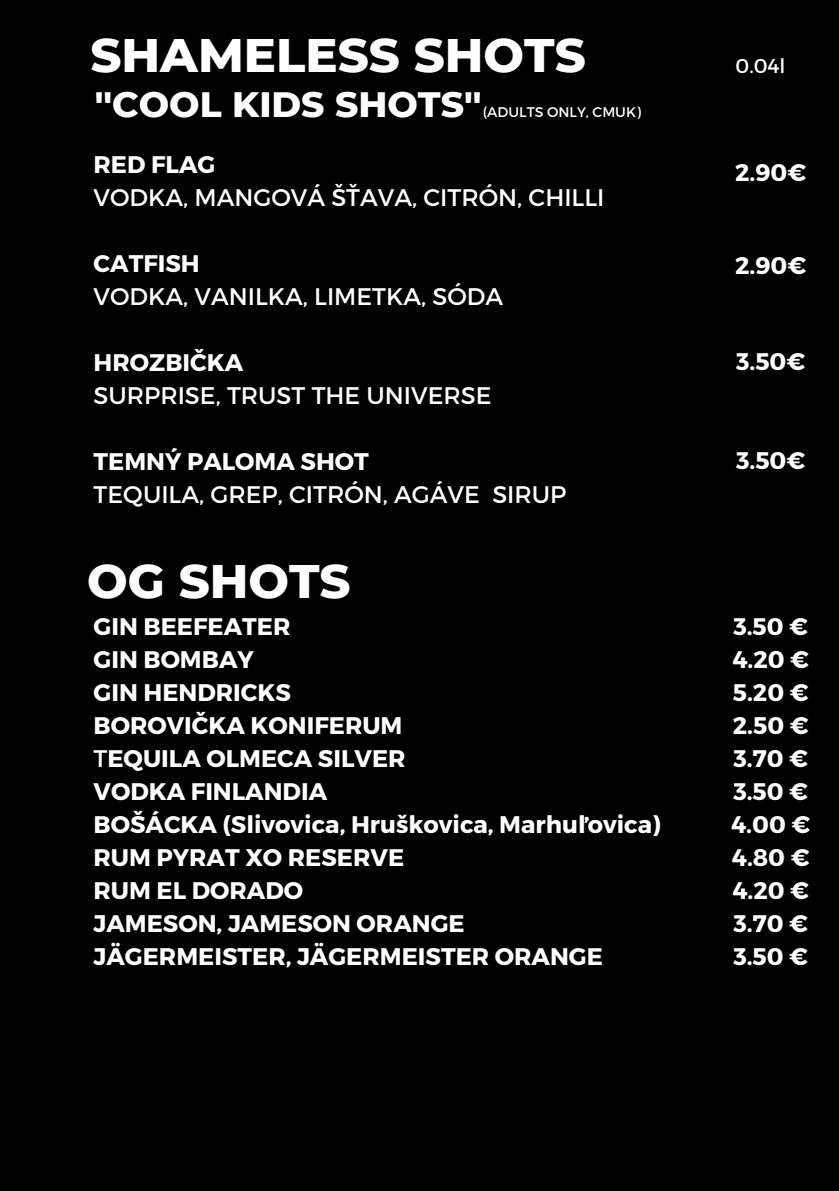
<style>
.page{position:relative;width:839px;height:1191px;background:#fff}
.page>*{position:absolute;margin:0;border:0;box-sizing:border-box;transform-origin:0 0}
.t1{font:800 48px "Montserrat";color:#fff}
.t2{font:800 36px "Montserrat";color:#fff}
.t3{font:700 24px/33px "Montserrat";color:#fff}
.t4{font:24px/33px "Montserrat";color:#fefefe}
.t5{font:20px "Montserrat";color:#fff}
.t6{font:14px "Montserrat";color:#fff}
.s1{font-weight:700}
.s2{font-weight:400}
</style>
<div class="page">
<div style="left:0;top:0;width:838px;height:1191px;background:#000"></div>
<h1 class="t1" style="left:90px;top:25px;width:497px">SHAMELESS SHOTS</h1>
<p class="t2" style="left:95px;top:82px;width:388px">''COOL KIDS SHOTS''</p>
<h4 class="t6" style="left:483px;top:103px;width:159px">(ADULTS ONLY, CMUK)</h4>
<h6 class="t4" style="left:94px;top:146px;width:512px"><span class="s1">RED FLAG<br></span>VODKA, MANGOVÁ ŠŤAVA, CITRÓN, CHILLI</h6>
<h3 class="t4" style="left:94px;top:245px;width:411px"><span class="s1">CATFISH<br></span>VODKA, VANILKA, LIMETKA, SÓDA</h3>
<h3 class="t4" style="left:94px;top:344px;width:399px"><span class="s1">HROZBIČKA<br></span>SURPRISE, TRUST THE UNIVERSE</h3>
<h3 class="t4" style="left:94px;top:443px;width:474px"><span class="s1">TEMNÝ PALOMA SHOT<br></span>TEQUILA, GREP, CITRÓN, AGÁVE SIRUP</h3>
<h1 class="t1" style="left:87px;top:552px;width:265px">OG SHOTS</h1>
<h2 class="t5" style="left:735px;top:53px;width:51px">0.04l</h2>
<h4 class="t3" style="left:735px;top:154px;width:73px">2.90€</h4>
<h4 class="t3" style="left:735px;top:247px;width:73px">2.90€</h4>
<h4 class="t3" style="left:736px;top:343px;width:71px">3.50€</h4>
<h4 class="t3" style="left:736px;top:442px;width:71px">3.50€</h4>
<h3 class="t3" style="left:94px;top:608px;width:568px">GIN BEEFEATER<br>GIN BOMBAY<br>GIN HENDRICKS<br>BOROVIČKA KONIFERUM<br><span class="s2">T</span>EQUILA OLMECA SILVER<br>VODKA FINLANDIA<br>BOŠÁCKA (Slivovica, Hruškovica, Marhuľovica)<br>RUM PYRAT XO RESERVE<br>RUM EL DORADO<br>JAMESON, JAMESON ORANGE<br>JÄGERMEISTER, JÄGERMEISTER ORANGE</h3>
<h5 class="t3" style="left:731px;top:608px;width:81px;text-align:justify">3.50 € 4.20 € 5.20 € 2.50 € 3.70 € 3.50 € 4.00 € 4.80 € 4.20 € 3.70 € 3.50 €</h5>
</div>
